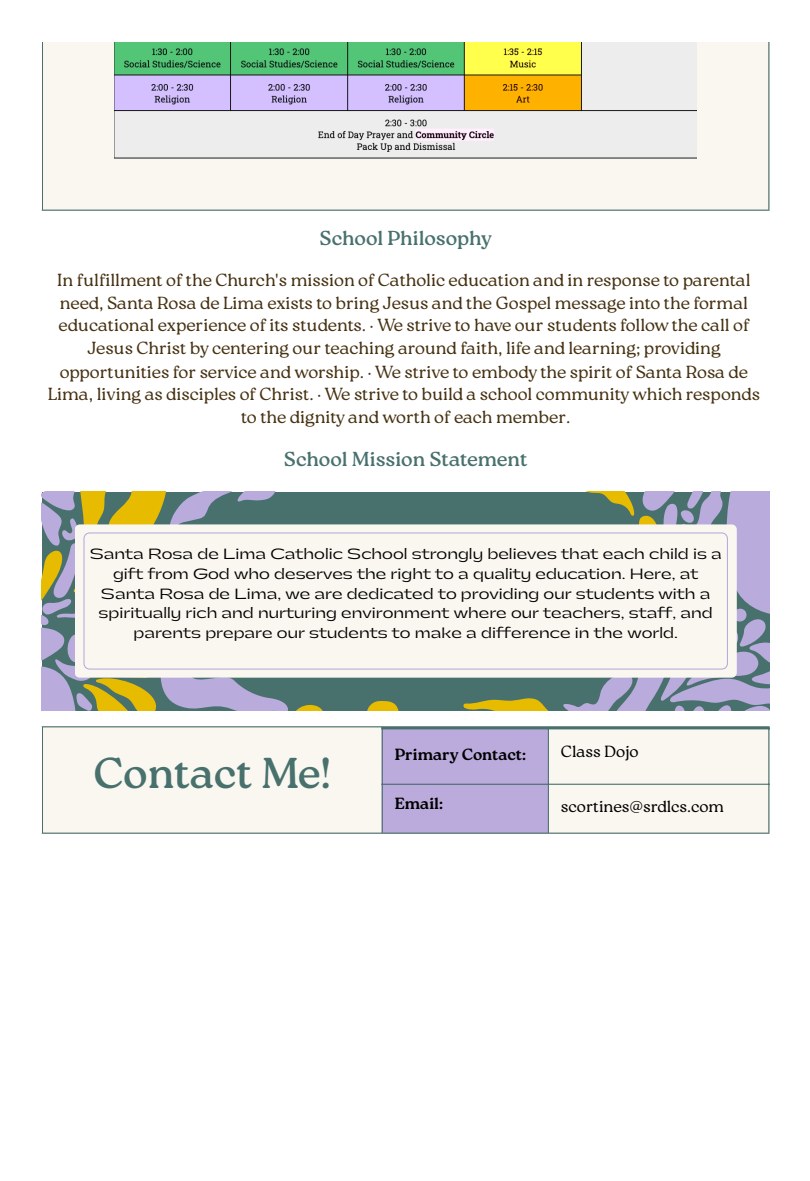
<style>
.page{position:relative;width:810px;height:1181px;background:#fff}
.page>*{position:absolute;margin:0;border:0;box-sizing:border-box;transform-origin:0 0}
.t1{font:43.05px "Roca Two";color:#48716e}
.t2{font:20.25px "Roca Two";color:#48716e}
.t3{font:300 17.55px/23px "Roca Two";color:#473212;text-align:center}
.t4{font:300 16.2px "Roca Two";color:#000}
.t5{font:700 16.2px "Roca Two";color:#000}
.t6{font:14.1px/19.6px "Gatwick";color:#000;text-align:center}
</style>
<div class="page">
<div style="left:43px;top:43px;width:725px;height:166px;background:#faf7f0"></div>
<img style="left:115px;top:43px;width:582px;height:115px">
<hr style="left:42px;top:42px;width:1px;height:167px;background:#48716e">
<hr style="left:768px;top:42px;width:1px;height:167px;background:#48716e">
<hr style="left:42px;top:42px;width:727px;height:1px;background:#48716e">
<hr style="left:42px;top:209px;width:727px;height:2px;background:#48716e">
<svg style="left:42px;top:492px;width:728px;height:218px;background:#7d8c88"></svg>
<div style="left:75px;top:524px;width:662px;height:153px;background:#faf7f0;border-radius:5px"></div>
<svg style="left:83px;top:532px;width:645px;height:137px"></svg>
<div style="left:43px;top:727px;width:725px;height:105px;background:#faf7f0"></div>
<div style="left:383px;top:729px;width:165px;height:103px;background:#baabdc"></div>
<hr style="left:42px;top:727px;width:1px;height:105px;background:#48716e">
<hr style="left:382px;top:727px;width:1px;height:105px;background:#48716e">
<hr style="left:548px;top:727px;width:1px;height:105px;background:#48716e">
<hr style="left:768px;top:727px;width:1px;height:105px;background:#48716e">
<hr style="left:42px;top:726px;width:727px;height:1px;background:#48716e">
<hr style="left:382px;top:727px;width:387px;height:1px;background:#48716e">
<hr style="left:382px;top:728px;width:387px;height:1px;background:#48716e">
<hr style="left:382px;top:783px;width:387px;height:1px;background:#48716e">
<hr style="left:42px;top:832px;width:727px;height:1px;background:#48716e">
<p class="t2" style="left:320px;top:226px;width:174px">School Philosophy</p>
<p class="t3" style="left:48px;top:268px;width:714px">In fulfillment of the Church's mission of Catholic education and in response to parental need, Santa Rosa de Lima exists to bring Jesus and the Gospel message into the formal educational experience of its students. · We strive to have our students follow the call of Jesus Christ by centering our teaching around faith, life and learning; providing opportunities for service and worship. · We strive to embody the spirit of Santa Rosa de Lima, living as disciples of Christ. · We strive to build a school community which responds to the dignity and worth of each member.</p>
<p class="t2" style="left:284px;top:447px;width:245px">School Mission Statement</p>
<p class="t6" style="left:90px;top:545px;width:634px">Santa Rosa de Lima Catholic School strongly believes that each child is a gift from God who deserves the right to a quality education. Here, at Santa Rosa de Lima, we are dedicated to providing our students with a spiritually rich and nurturing environment where our teachers, staff, and parents prepare our students to make a difference in the world.</p>
<p class="t1" style="left:93px;top:748px;width:239px">Contact Me!</p>
<p class="t5" style="left:395px;top:744px;width:133px">Primary Contact:</p>
<p class="t4" style="left:561px;top:741px;width:79px">Class Dojo</p>
<p class="t5" style="left:395px;top:794px;width:50px">Email:</p>
<p class="t4" style="left:561px;top:797px;width:165px">scortines@srdlcs.com</p>
</div>
